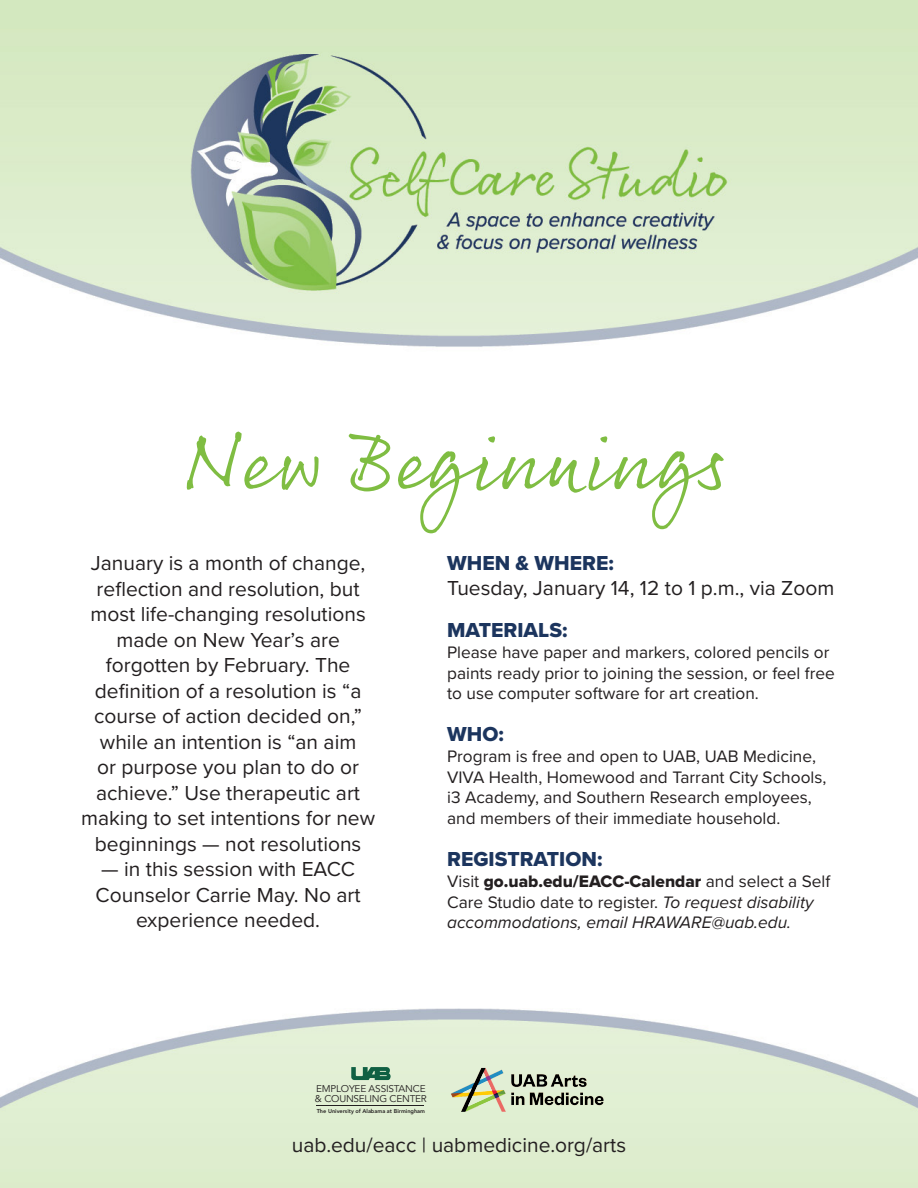
<style>
.page{position:relative;width:918px;height:1188px;background:#fff}
.page>*{position:absolute;margin:0;border:0;box-sizing:border-box;transform-origin:0 0}
.t1{font:84px "Rollerscript Smooth";color:#7fbd42}
.t2{font:21px/25.5px "Proxima Nova";color:#231f20;text-align:center}
.t3{font:21px "Proxima Nova Extrabld";color:#1c355e}
.t4{font:17.25px/20.7px "Proxima Nova";color:#231f20}
.t5{font:italic 17.25px/20.7px "Proxima Nova";color:#231f20}
.t6{font:9.75px/9.8px "Avenir LT Std";letter-spacing:-.02em;color:#231f20}
.t7{font:800 5.55px "Avenir LT Std";color:#231f20}
.s1{font-style:normal}
.s2{font-family:"Proxima Nova Extrabld";font-style:normal}
</style>
<div class="page">
<img style="left:0;top:0;width:918px;height:1188px">
<img style="left:449px;top:1067px;width:155px;height:46px">
<svg style="left:351px;top:1067px;width:40px;height:13px"></svg>
<hr style="left:316px;top:1105px;width:108px;height:1px;background:#231f20">
<p class="t1" style="left:187px;top:409px;width:552px">New Beginnings</p>
<p class="t3" style="left:447px;top:547px;width:168px">WHEN &amp; WHERE:</p>
<p class="t2" style="left:447px;top:575px;width:389px">Tuesday, January 14, 12 to 1 p.m., via Zoom</p>
<p class="t3" style="left:447px;top:615px;width:122px">MATERIALS:</p>
<p class="t4" style="left:447px;top:641px;width:389px">Please have paper and markers, colored pencils or paints ready prior to joining the session, or feel free to use computer software for art creation.</p>
<p class="t3" style="left:447px;top:719px;width:58px">WHO:</p>
<p class="t4" style="left:447px;top:745px;width:381px">Program is free and open to UAB, UAB Medicine, VIVA Health, Homewood and Tarrant City Schools, i3 Academy, and Southern Research employees, and members of their immediate household.</p>
<p class="t3" style="left:447px;top:844px;width:157px">REGISTRATION:</p>
<p class="t5" style="left:447px;top:870px;width:385px"><span class="s1">Visit</span> <span class="s2">go.uab.edu/EACC-Calendar</span> <span class="s1">and select a Self<br>Care Studio date to register.</span> To request disability accommodations, email HRAWARE@uab.edu.</p>
<p class="t2" style="left:81px;top:550px;width:296px">January is a month of change, reflection and resolution, but most life-changing resolutions made on New Year’s are forgotten by February. The definition of a resolution is “a course of action decided on,” while an intention is “an aim<br>or purpose you plan to do or achieve.” Use therapeutic art making to set intentions for new beginnings — not resolutions</p>
<p class="t2" style="left:96px;top:856px;width:266px">— in this session with EACC<br>Counselor Carrie May. No art experience needed.</p>
<p class="t6" style="left:315px;top:1084px;width:113px">EMPLOYEE ASSISTANCE &amp; COUNSELING CENTER</p>
<p class="t7" style="left:317px;top:1108px;width:110px">The University of Alabama at Birmingham</p>
<p class="t2" style="left:292px;top:1131px;width:336px">uab.edu/eacc | uabmedicine.org/arts</p>
</div>
